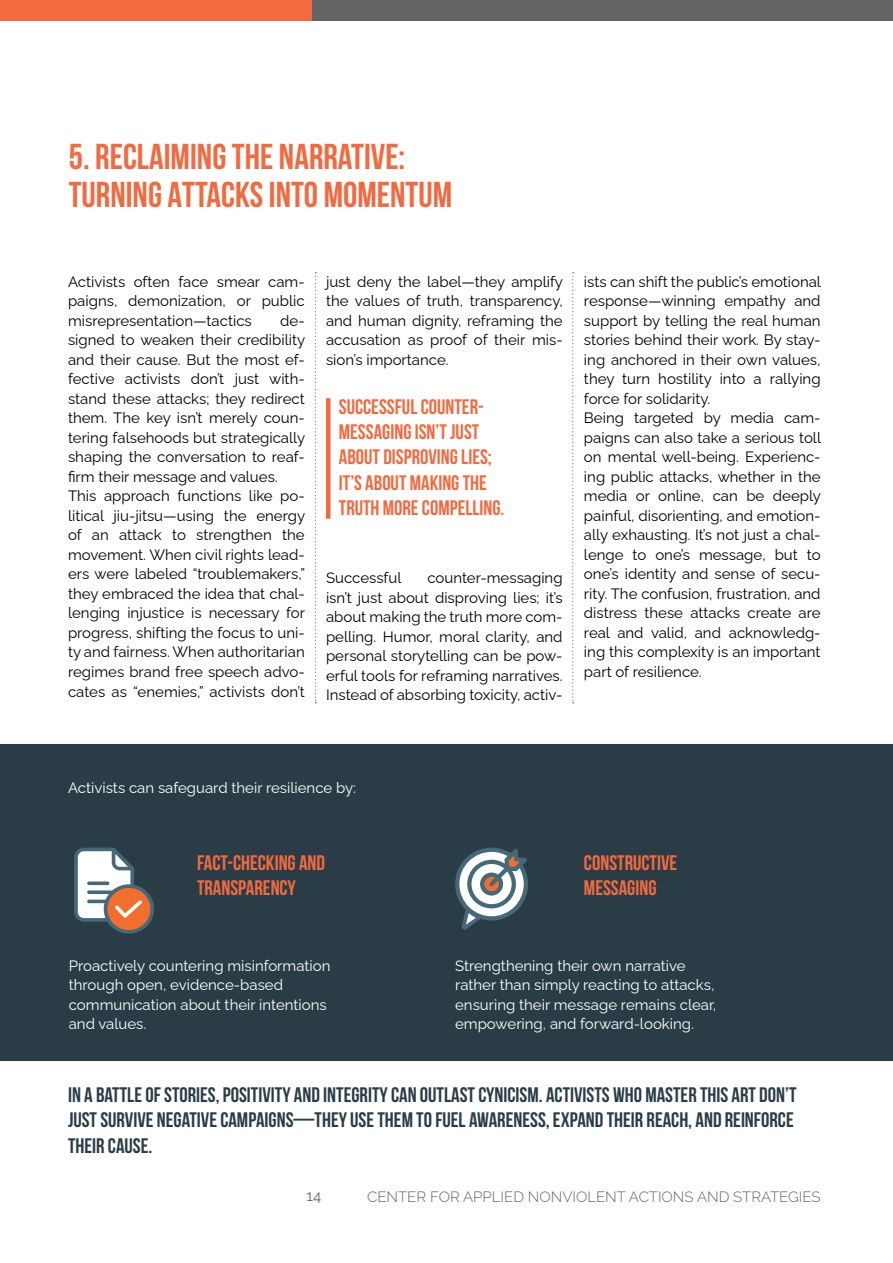
<style>
.page{position:relative;width:893px;height:1263px;background:#fff}
.page>*{position:absolute;margin:0;border:0;box-sizing:border-box;transform-origin:0 0}
.t1{font:700 36px/37.2px "Bebas Neue";color:#f26a40}
.t2{font:700 21px/25.2px "Bebas Neue";color:#2a3d47}
.t3{font:700 21px/25.2px "Bebas Neue";color:#f26a40}
.t4{font:15px/19.5px "Raleway";color:#000;text-align:justify}
.t5{font:15px/19.5px "Raleway";color:#fff}
.t6{font:300 15px "Raleway";color:#636466}
.t7{font:15px "Raleway";color:#636466}
</style>
<div class="page">
<div style="left:0;top:0;width:313px;height:21px;background:#f26a40"></div>
<div style="left:312px;top:0;width:581px;height:21px;background:#636466"></div>
<div style="left:0;top:744px;width:893px;height:317px;background:#2a3d47"></div>
<svg style="left:74px;top:848px;width:80px;height:85px"></svg>
<svg style="left:455px;top:847px;width:73px;height:83px"></svg>
<hr style="left:326px;top:398px;width:4px;height:121px;background:#f26a40">
<svg style="left:315px;top:272px;width:1px;height:431px"></svg>
<svg style="left:572px;top:272px;width:2px;height:431px"></svg>
<h1 class="t1" style="left:69px;top:138px;width:385px">5. RECLAIMING THE NARRATIVE:<br>TURNING ATTACKS INTO MOMENTUM</h1>
<p class="t4" style="left:68px;top:270px;width:238px">Activists often face smear cam&shy;paigns, demonization, or public misrepresentation—tactics</p>
<p class="t4" style="left:68px;top:309px;width:239px;text-align:left;text-indent:212px">de&shy;signed to weaken their credibility and their cause. But the most ef&shy;fective activists don’t just with&shy;stand these attacks; they redirect them. The key isn’t merely coun&shy;tering falsehoods but strategically shaping the conversation to reaf&shy;firm their message and values.<br>This approach functions like po&shy;litical jiu-jitsu—using the energy of an attack to strengthen the movement. When civil rights lead&shy;ers were labeled “troublemakers,” they embraced the idea that chal&shy;lenging injustice is necessary for progress, shifting the focus to uni&shy;ty and fairness. When authoritarian regimes brand free speech advo&shy;cates as “enemies,” activists don’t</p>
<p class="t4" style="left:326px;top:270px;width:239px">just deny the label—they amplify the values of truth, transparency, and human dignity, reframing the accusation as proof of their mis&shy;sion’s importance.</p>
<h2 class="t3" style="left:339px;top:394px;width:167px">SUCCESSFUL COUNTER-<br>MESSAGING ISN’T JUST<br>ABOUT DISPROVING LIES;<br>IT’S ABOUT MAKING THE<br>TRUTH MORE COMPELLING.</h2>
<p class="t4" style="left:326px;top:567px;width:77px">Successful</p>
<p class="t4" style="left:326px;top:567px;width:238px;text-indent:101px">counter-messaging isn’t just about disproving lies; it’s about making the truth more com&shy;pelling. Humor, moral clarity, and personal storytelling can be pow&shy;erful tools for reframing narratives.<br>Instead of absorbing toxicity, activ-</p>
<p class="t4" style="left:584px;top:270px;width:239px;text-align:left">ists can shift the public’s emotional response—winning empathy and support by telling the real human stories behind their work. By stay&shy;ing anchored in their own values, they turn hostility into a rallying force for solidarity.<br>Being targeted by media cam&shy;paigns can also take a serious toll on mental well-being. Experienc&shy;ing public attacks, whether in the media or online, can be deeply painful, disorienting, and emotion&shy;ally exhausting. It’s not just a chal&shy;lenge to one’s message, but to one’s identity and sense of secu&shy;rity. The confusion, frustration, and distress these attacks create are real and valid, and acknowledg&shy;ing this complexity is an important part of resilience.</p>
<p class="t5" style="left:68px;top:776px;width:290px">Activists can safeguard their resilience by:</p>
<h2 class="t3" style="left:197px;top:850px;width:130px">FACT-CHECKING AND<br>TRANSPARENCY</h2>
<h2 class="t3" style="left:584px;top:850px;width:95px">CONSTRUCTIVE<br>MESSAGING</h2>
<p class="t5" style="left:69px;top:954px;width:263px">Proactively countering misinformation through open, evidence-based communication about their intentions and values.</p>
<p class="t5" style="left:455px;top:954px;width:263px">Strengthening their own narrative rather than simply reacting to attacks, ensuring their message remains clear, empowering, and forward-looking.</p>
<h2 class="t2" style="left:68px;top:1082px;width:730px">IN A BATTLE OF STORIES, POSITIVITY AND INTEGRITY CAN OUTLAST CYNICISM. ACTIVISTS WHO MASTER THIS ART DON’T<br>JUST SURVIVE NEGATIVE CAMPAIGNS—THEY USE THEM TO FUEL AWARENESS, EXPAND THEIR REACH, AND REINFORCE<br>THEIR CAUSE.</h2>
<p class="t7" style="left:307px;top:1183px;width:16px">14</p>
<p class="t6" style="left:367px;top:1185px;width:455px">CENTER FOR APPLIED NONVIOLENT ACTIONS AND STRATEGIES</p>
</div>
